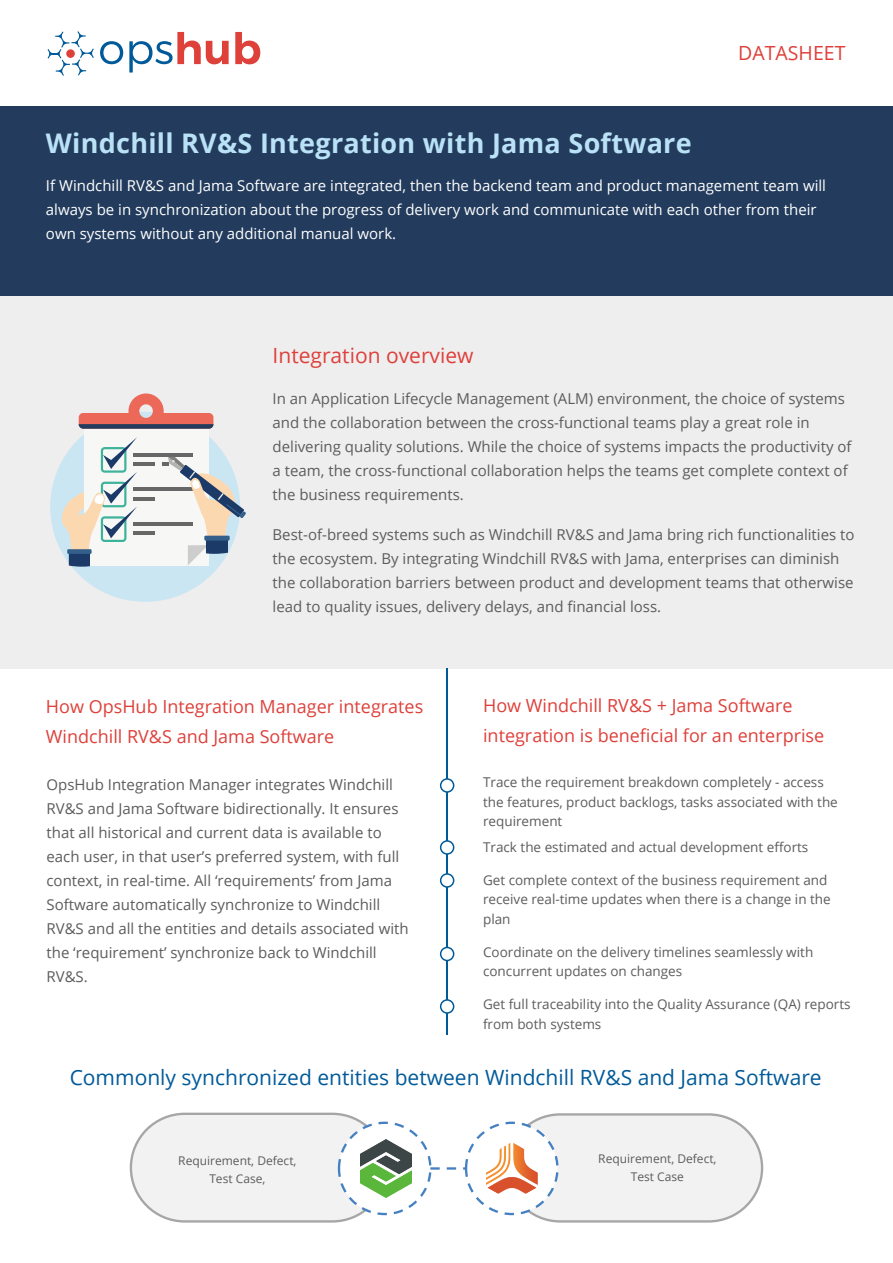
<style>
.page{position:relative;width:893px;height:1263px;background:#fff}
.page>*{position:absolute;margin:0;border:0;box-sizing:border-box;transform-origin:0 0}
.t1{font:700 27px "Open Sans";letter-spacing:.01em;color:#bae2f7}
.t2{font:21px "Open Sans";color:#005a99}
.t3{font:21px "Open Sans";color:#de403a}
.t4{font:19.5px "Open Sans";color:#de403a}
.t5{font:18px/30px "Open Sans";color:#de403a}
.t6{font:15px/24px "Open Sans";color:#5c5c5c}
.t7{font:15px/24px "Open Sans";color:#fff}
.t8{font:13.5px/19.5px "Open Sans";color:#5c5c5c}
.t9{font:12px/18px "Open Sans";color:#5c5c5c;text-align:center}
</style>
<div class="page">
<div style="left:0;top:106px;width:893px;height:190px;background:#233c5d"></div>
<div style="left:0;top:296px;width:893px;height:373px;background:#eeeeef"></div>
<svg style="left:100px;top:41px;width:23px;height:23px"></svg>
<svg style="left:129px;top:32px;width:100px;height:41px"></svg>
<svg style="left:235px;top:32px;width:25px;height:32px"></svg>
<svg style="left:48px;top:31px;width:46px;height:45px"></svg>
<div style="left:66px;top:49px;width:9px;height:9px;background:#de403a;border-radius:50%"></div>
<hr style="left:446px;top:669px;width:2px;height:366px;background:#005a99">
<div style="left:441px;top:779px;width:13px;height:13px;background:#fff;border-radius:50%"></div>
<div style="left:440px;top:778px;width:14px;height:15px;border:2px solid #005a99;border-radius:50%"></div>
<div style="left:131px;top:1114px;width:255px;height:107px;background:#f2f2f2;border-radius:54px"></div>
<div style="left:130px;top:1112px;width:257px;height:110px;border:2px solid #a6a6a6;border-radius:54px"></div>
<div style="left:339px;top:1123px;width:91px;height:91px;background:#fff;border-radius:50%"></div>
<div style="left:338px;top:1121px;width:94px;height:94px;border:2px dashed #4581c2;border-radius:50%"></div>
<svg style="left:430px;top:1167px;width:35px;height:3px"></svg>
<div style="left:507px;top:1114px;width:255px;height:107px;background:#f2f2f2;border-radius:53px"></div>
<div style="left:505px;top:1113px;width:258px;height:109px;border:2px solid #a6a6a6;border-radius:53px"></div>
<div style="left:466px;top:1123px;width:91px;height:91px;background:#fff;border-radius:50%"></div>
<div style="left:465px;top:1121px;width:94px;height:94px;border:2px dashed #4581c2;border-radius:50%"></div>
<div style="left:50px;top:412px;width:190px;height:190px;background:#cbe6f3;border-radius:50%"></div>
<div style="left:84px;top:429px;width:124px;height:136px;background:#f7f7f6"></div>
<svg style="left:79px;top:393px;width:134px;height:36px"></svg>
<hr style="left:133px;top:453px;width:60px;height:3px;background:#676767">
<hr style="left:133px;top:462px;width:22px;height:3px;background:#676767">
<hr style="left:133px;top:488px;width:60px;height:3px;background:#676767">
<hr style="left:133px;top:497px;width:22px;height:3px;background:#676767">
<hr style="left:133px;top:522px;width:60px;height:3px;background:#676767">
<hr style="left:133px;top:532px;width:22px;height:3px;background:#676767">
<svg style="left:163px;top:457px;width:83px;height:108px"></svg>
<svg style="left:58px;top:437px;width:79px;height:130px"></svg>
<div style="left:67px;top:549px;width:25px;height:5px;background:#335f8a"></div>
<div style="left:441px;top:841px;width:13px;height:13px;background:#fff;border-radius:50%"></div>
<div style="left:440px;top:840px;width:14px;height:15px;border:2px solid #005a99;border-radius:50%"></div>
<div style="left:441px;top:947px;width:13px;height:13px;background:#fff;border-radius:50%"></div>
<div style="left:440px;top:947px;width:14px;height:14px;border:2px solid #005a99;border-radius:50%"></div>
<div style="left:441px;top:874px;width:13px;height:13px;background:#fff;border-radius:50%"></div>
<div style="left:440px;top:873px;width:14px;height:15px;border:2px solid #005a99;border-radius:50%"></div>
<img style="left:360px;top:1139px;width:51px;height:59px">
<div style="left:441px;top:1000px;width:13px;height:13px;background:#fff;border-radius:50%"></div>
<div style="left:440px;top:999px;width:14px;height:15px;border:2px solid #005a99;border-radius:50%"></div>
<img style="left:486px;top:1143px;width:51px;height:51px">
<h3 class="t4" style="left:738px;top:39px;width:109px">DATASHEET</h3>
<h1 class="t1" style="left:46px;top:125px;width:647px">Windchill RV&amp;S Integration with Jama Software</h1>
<p class="t7" style="left:46px;top:173px;width:782px">If Windchill RV&amp;S and Jama Software are integrated, then the backend team and product management team will always be in synchronization about the progress of delivery work and communicate with each other from their own systems without any additional manual work.</p>
<h2 class="t3" style="left:273px;top:341px;width:202px">Integration overview</h2>
<p class="t6" style="left:273px;top:386px;width:581px">In an Application Lifecycle Management (ALM) environment, the choice of systems and the collaboration between the cross-functional teams play a great role in delivering quality solutions. While the choice of systems impacts the productivity of a team, the cross-functional collaboration helps the teams get complete context of the business requirements.</p>
<p class="t6" style="left:273px;top:522px;width:583px">Best-of-breed systems such as Windchill RV&amp;S and Jama bring rich functionalities to the ecosystem. By integrating Windchill RV&amp;S with Jama, enterprises can diminish the collaboration barriers between product and development teams that otherwise lead to quality issues, delivery delays, and financial loss.</p>
<p class="t5" style="left:46px;top:691px;width:379px">How OpsHub Integration Manager integrates<br>Windchill RV&amp;S and Jama Software</p>
<p class="t6" style="left:46px;top:772px;width:364px">OpsHub Integration Manager integrates Windchill RV&amp;S and Jama Software bidirectionally. It ensures that all historical and current data is available to each user, in that user’s preferred system, with full context, in real-time. All ‘requirements’ from Jama Software automatically synchronize to Windchill RV&amp;S and all the entities and details associated with the ‘requirement’ synchronize back to Windchill RV&amp;S.</p>
<p class="t5" style="left:483px;top:690px;width:343px">How Windchill RV&amp;S + Jama Software integration is beneficial for an enterprise</p>
<p class="t8" style="left:483px;top:772px;width:356px">Trace the requirement breakdown completely - access the features, product backlogs, tasks associated with the requirement</p>
<p class="t8" style="left:483px;top:837px;width:327px">Track the estimated and actual development efforts</p>
<p class="t8" style="left:483px;top:870px;width:349px">Get complete context of the business requirement and receive real-time updates when there is a change in the plan</p>
<p class="t8" style="left:483px;top:942px;width:332px">Coordinate on the delivery timelines seamlessly with concurrent updates on changes</p>
<p class="t8" style="left:483px;top:994px;width:369px">Get full traceability into the Quality Assurance (QA) reports from both systems</p>
<h2 class="t2" style="left:70px;top:1063px;width:753px">Commonly synchronized entities between Windchill RV&amp;S and Jama Software</h2>
<p class="t9" style="left:178px;top:1151px;width:120px">Requirement, Defect,<br>Test Case,</p>
<p class="t9" style="left:598px;top:1149px;width:120px">Requirement, Defect,<br>Test Case</p>
</div>
